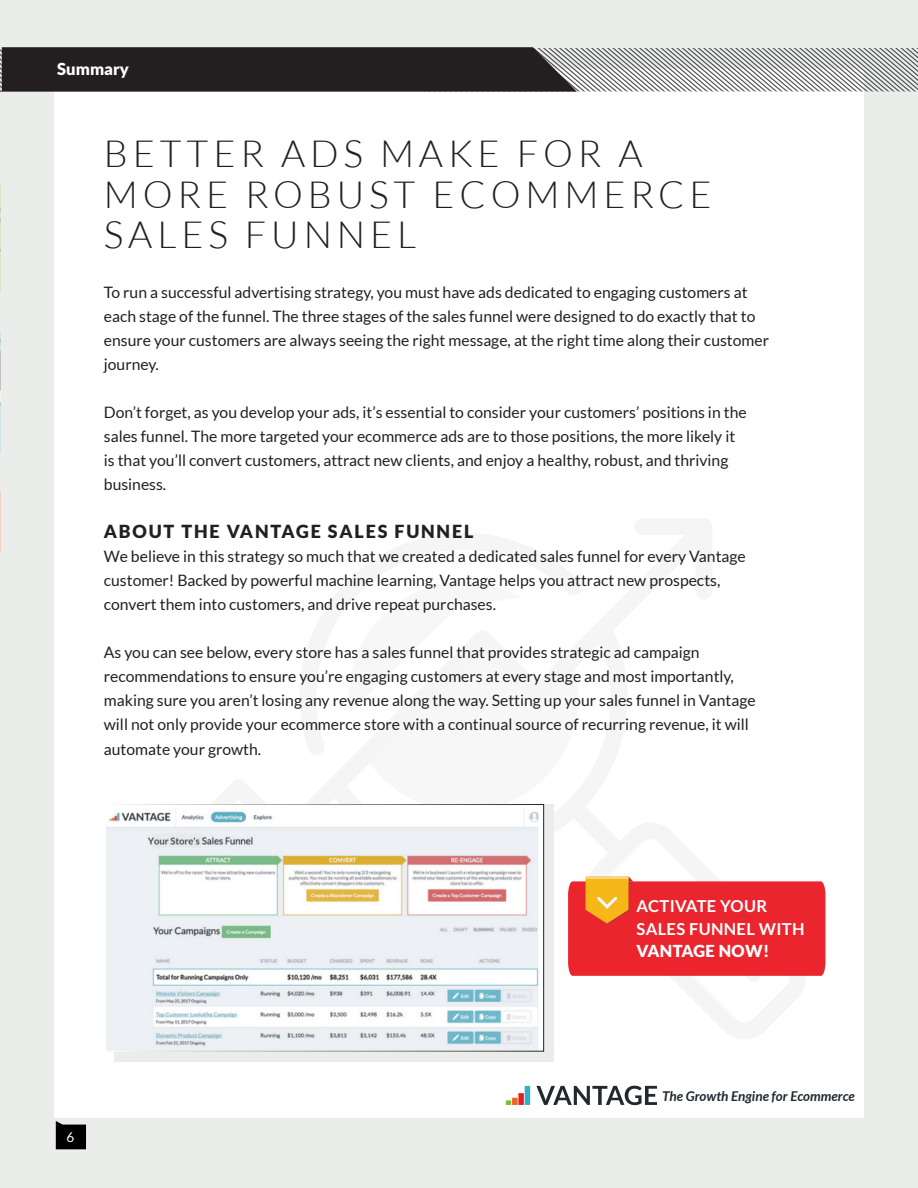
<style>
.page{position:relative;width:918px;height:1188px;background:#fff}
.page>*{position:absolute;margin:0;border:0;box-sizing:border-box;transform-origin:0 0}
.t1{font:300 37.5px/40.5px "Lato";letter-spacing:.13em;color:#231f20}
.t2{font:900 18px "Lato";letter-spacing:.1em;color:#231f20}
.t3{font:700 16.5px/22.5px "Lato";letter-spacing:.02em;color:#fff}
.t4{font:900 16.5px "Lato";color:#fff}
.t5{font:15.75px/24px "Lato";color:#231f20}
.t6{font:italic 700 13.5px "Lato";color:#20282f}
.t7{font:13.5px "Lato";color:#fff}
.s1{font-weight:900}
</style>
<div class="page">
<div style="left:2px;top:0;width:916px;height:1188px;background:#ebedeb"></div>
<div style="left:54px;top:69px;width:810px;height:1049px;background:#fff"></div>
<svg style="left:56px;top:1121px;width:30px;height:28px"></svg>
<hr style="left:0;top:0;width:1px;height:1188px;background:#ebedeb">
<svg style="left:0;top:47px;width:918px;height:45px"></svg>
<svg style="left:568px;top:876px;width:257px;height:100px;background:#eb3937"></svg>
<div style="left:114px;top:804px;width:440px;height:258px;background:#ebedeb"></div>
<img style="left:106px;top:806px;width:436px;height:244px">
<div style="left:102px;top:804px;width:442px;height:248px;border:1px solid #fff"></div>
<svg style="left:506px;top:1086px;width:24px;height:19px"></svg>
<svg style="left:536px;top:1086px;width:121px;height:19px"></svg>
<img style="left:0;top:184px;width:2px;height:467px">
<p class="t4" style="left:57px;top:59px;width:73px">Summary</p>
<p class="t1" style="left:104px;top:134px;width:609px">BETTER ADS MAKE FOR A<br>MORE ROBUST ECOMMERCE<br>SALES FUNNEL</p>
<p class="t5" style="left:104px;top:280px;width:667px">To run a successful advertising strategy, you must have ads dedicated to engaging customers at each stage of the funnel. The three stages of the sales funnel were designed to do exactly that to ensure your customers are always seeing the right message, at the right time along their customer journey.</p>
<p class="t5" style="left:104px;top:400px;width:644px">Don’t forget, as you develop your ads, it’s essential to consider your customers’ positions in the sales funnel. The more targeted your ecommerce ads are to those positions, the more likely it is that you’ll convert customers, attract new clients, and enjoy a healthy, robust, and thriving business.</p>
<p class="t2" style="left:104px;top:521px;width:371px">ABOUT THE VANTAGE SALES FUNNEL</p>
<p class="t5" style="left:104px;top:544px;width:643px">We believe in this strategy so much that we created a dedicated sales funnel for every Vantage customer! Backed by powerful machine learning, Vantage helps you attract new prospects, convert them into customers, and drive repeat purchases.</p>
<p class="t5" style="left:104px;top:640px;width:653px">As you can see below, every store has a sales funnel that provides strategic ad campaign recommendations to ensure you’re engaging customers at every stage and most importantly, making sure you aren’t losing any revenue along the way. Setting up your sales funnel in Vantage will not only provide your ecommerce store with a continual source of recurring revenue, it will</p>
<p class="t5" style="left:104px;top:738px;width:159px">automate your growth.</p>
<p class="t3" style="left:637px;top:895px;width:132px">ACTIVATE YOUR</p>
<p class="t3" style="left:637px;top:917px;width:169px">SALES FUNNEL WITH<br><span class="s1">VANTAGE NOW!</span></p>
<p class="t7" style="left:66px;top:1129px;width:9px">6</p>
<p class="t6" style="left:662px;top:1088px;width:194px">The Growth Engine for Ecommerce</p>
</div>
